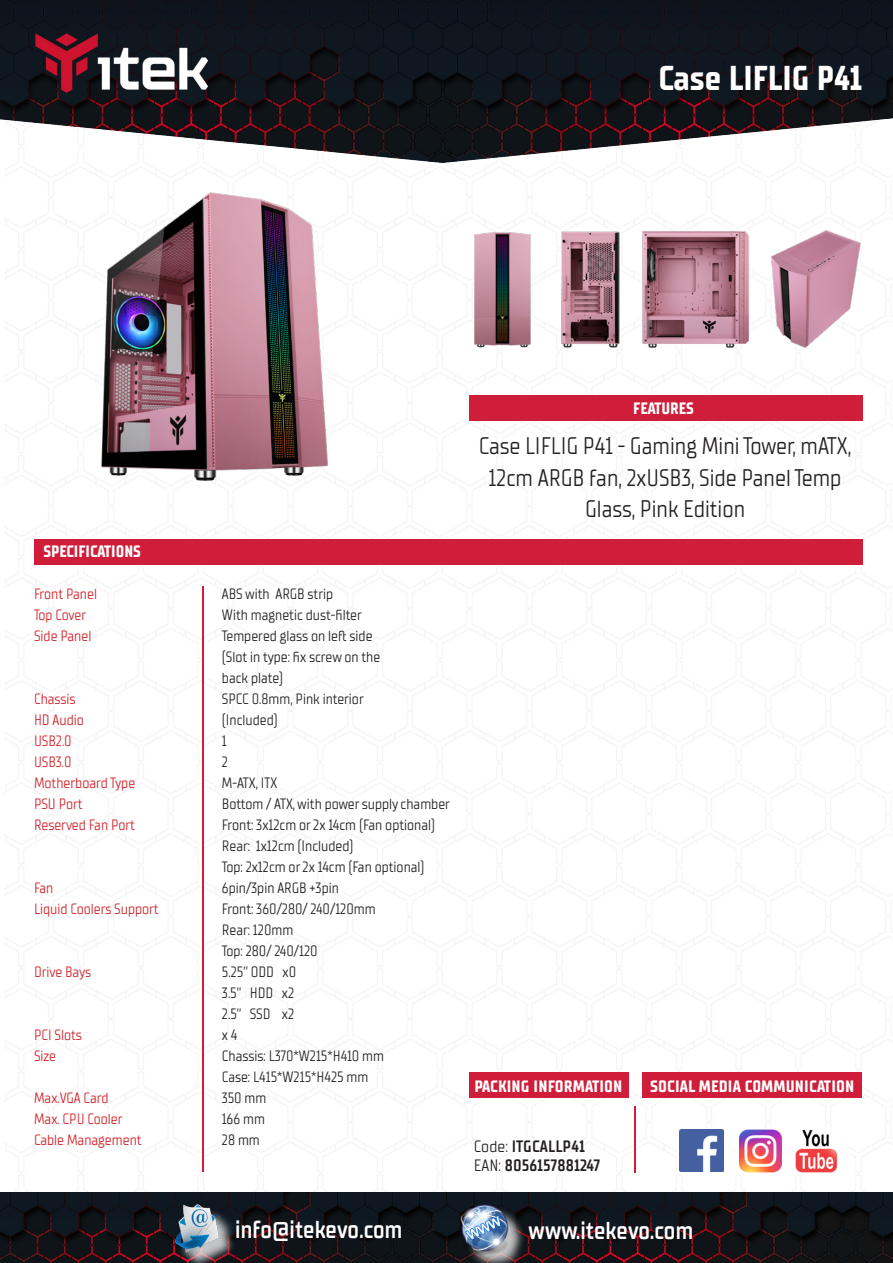
<style>
.page{position:relative;width:893px;height:1263px;background:#fff}
.page>*{position:absolute;margin:0;border:0;box-sizing:border-box;transform-origin:0 0}
.t1{font:700 34.5px "TT Supermolot Neue Condensed";color:#fff}
.t2{font:24.9px "TT Supermolot Neue Condensed Dm";letter-spacing:.01em;color:#fff;scale:.96 1}
.t3{font:24px/31.5px "TT Supermolot Neue Condensed";color:#231f20;text-align:center}
.t4{font:700 16.5px "TT Supermolot Neue Condensed";letter-spacing:.01em;color:#fff}
.t5{font:16.5px/19.8px "TT Supermolot Neue Condensed Dm";letter-spacing:.01em;color:#231f20}
.t6{font:15px/21px "TT Supermolot Neue Condensed";color:#231f20}
.t7{font:15px "TT Supermolot Neue Condensed";color:#d1232a}
.t8{font:15px "TT Supermolot Neue Condensed";letter-spacing:-.02em;color:#d1232a}
.s1{font-family:"TT Supermolot Neue Condensed"}
</style>
<div class="page">
<img style="left:0;top:0;width:893px;height:164px">
<img style="left:0;top:1193px;width:893px;height:70px">
<div style="left:464px;top:1207px;width:62px;height:56px;background:#fff;opacity:.75"></div>
<img style="left:456px;top:1201px;width:55px;height:54px">
<div style="left:178px;top:1208px;width:60px;height:55px;background:#fff;opacity:.75"></div>
<img style="left:170px;top:1201px;width:55px;height:51px">
<img style="left:101px;top:192px;width:227px;height:289px">
<img style="left:474px;top:231px;width:57px;height:117px">
<img style="left:561px;top:231px;width:59px;height:117px">
<img style="left:642px;top:230px;width:108px;height:118px">
<img style="left:770px;top:230px;width:91px;height:118px">
<hr style="left:202px;top:586px;width:2px;height:586px;background:#d01e39">
<svg style="left:679px;top:1129px;width:45px;height:43px"></svg>
<img style="left:679px;top:1130px;width:44px;height:41px">
<img style="left:739px;top:1130px;width:42px;height:42px">
<div style="left:469px;top:1073px;width:159px;height:25px;background:#d01e3a"></div>
<div style="left:642px;top:1073px;width:219px;height:25px;background:#d01e3a"></div>
<div style="left:469px;top:395px;width:393px;height:25px;background:#d01e3a"></div>
<div style="left:34px;top:540px;width:828px;height:25px;background:#d01e3a"></div>
<img style="left:795px;top:1130px;width:43px;height:43px">
<hr style="left:634px;top:1106px;width:1px;height:66px;background:#d01e39">
<p class="t1" style="left:658px;top:58px;width:206px">Case LIFLIG P41</p>
<p class="t4" style="left:633px;top:398px;width:62px">FEATURES</p>
<p class="t4" style="left:43px;top:542px;width:99px">SPECIFICATIONS</p>
<p class="t3" style="left:479px;top:431px;width:374px">Case LIFLIG P41 - Gaming Mini Tower, mATX,<br>12cm ARGB fan, 2xUSB3, Side Panel Temp<br>Glass, Pink Edition</p>
<p class="t7" style="left:34px;top:585px;width:65px">Front Panel</p>
<p class="t8" style="left:34px;top:606px;width:54px">Top Cover</p>
<p class="t7" style="left:34px;top:627px;width:59px">Side Panel</p>
<p class="t6" style="left:222px;top:583px;width:113px">ABS with ARGB strip</p>
<p class="t6" style="left:222px;top:604px;width:141px">With magnetic dust-filter</p>
<p class="t6" style="left:222px;top:625px;width:160px">Tempered glass on left side (Slot in type: fix screw on the</p>
<p class="t6" style="left:222px;top:667px;width:63px">back plate)</p>
<p class="t6" style="left:222px;top:688px;width:143px">SPCC 0.8mm, Pink interior</p>
<p class="t6" style="left:222px;top:709px;width:57px">(Included)</p>
<p class="t6" style="left:222px;top:730px;width:6px">1</p>
<p class="t6" style="left:222px;top:751px;width:8px">2</p>
<p class="t6" style="left:222px;top:772px;width:57px">M-ATX, ITX</p>
<p class="t6" style="left:222px;top:793px;width:230px">Bottom / ATX, with power supply chamber</p>
<p class="t6" style="left:222px;top:814px;width:215px">Front: 3x12cm or 2x 14cm (Fan optional)</p>
<p class="t6" style="left:222px;top:835px;width:133px">Rear: 1x12cm (Included)</p>
<p class="t6" style="left:222px;top:856px;width:204px">Top: 2x12cm or 2x 14cm (Fan optional)</p>
<p class="t6" style="left:222px;top:877px;width:118px">6pin/3pin ARGB +3pin</p>
<p class="t6" style="left:222px;top:898px;width:155px">Front: 360/280/ 240/120mm</p>
<p class="t6" style="left:222px;top:919px;width:73px">Rear: 120mm</p>
<p class="t6" style="left:222px;top:940px;width:97px">Top: 280/ 240/120</p>
<p class="t6" style="left:222px;top:961px;width:76px">5.25’’ ODD x0</p>
<p class="t6" style="left:222px;top:982px;width:74px">3.5’’ HDD x2</p>
<p class="t6" style="left:222px;top:1003px;width:74px">2.5’’ SSD x2</p>
<p class="t6" style="left:222px;top:1024px;width:17px">x 4</p>
<p class="t6" style="left:222px;top:1045px;width:164px">Chassis: L370*W215*H410 mm</p>
<p class="t6" style="left:222px;top:1066px;width:148px">Case: L415*W215*H425 mm</p>
<p class="t6" style="left:222px;top:1087px;width:46px">350 mm</p>
<p class="t6" style="left:222px;top:1108px;width:45px">166 mm</p>
<p class="t6" style="left:222px;top:1129px;width:39px">28 mm</p>
<p class="t7" style="left:34px;top:690px;width:43px">Chassis</p>
<p class="t7" style="left:34px;top:711px;width:51px">HD Audio</p>
<p class="t7" style="left:34px;top:732px;width:39px">USB2.0</p>
<p class="t7" style="left:34px;top:753px;width:39px">USB3.0</p>
<p class="t7" style="left:34px;top:774px;width:103px">Motherboard Type</p>
<p class="t7" style="left:34px;top:795px;width:50px">PSU Port</p>
<p class="t7" style="left:34px;top:816px;width:103px">Reserved Fan Port</p>
<p class="t7" style="left:34px;top:879px;width:21px">Fan</p>
<p class="t7" style="left:34px;top:900px;width:126px">Liquid Coolers Support</p>
<p class="t7" style="left:34px;top:963px;width:59px">Drive Bays</p>
<p class="t7" style="left:34px;top:1026px;width:49px">PCI Slots</p>
<p class="t7" style="left:34px;top:1047px;width:24px">Size</p>
<p class="t7" style="left:34px;top:1089px;width:76px">Max.VGA Card</p>
<p class="t7" style="left:34px;top:1110px;width:90px">Max. CPU Cooler</p>
<p class="t7" style="left:34px;top:1131px;width:109px">Cable Management</p>
<p class="t5" style="left:474px;top:1136px;width:128px"><span class="s1">Code:</span> ITGCALLP41<br><span class="s1">EAN:</span> 8056157881247</p>
<p class="t4" style="left:474px;top:1076px;width:150px">PACKING INFORMATION</p>
<p class="t4" style="left:650px;top:1076px;width:206px">SOCIAL MEDIA COMMUNICATION</p>
<h2 class="t2" style="left:235px;top:1214px;width:176px">info@itekevo.com</h2>
<h2 class="t2" style="left:529px;top:1215px;width:173px">www.itekevo.com</h2>
</div>
